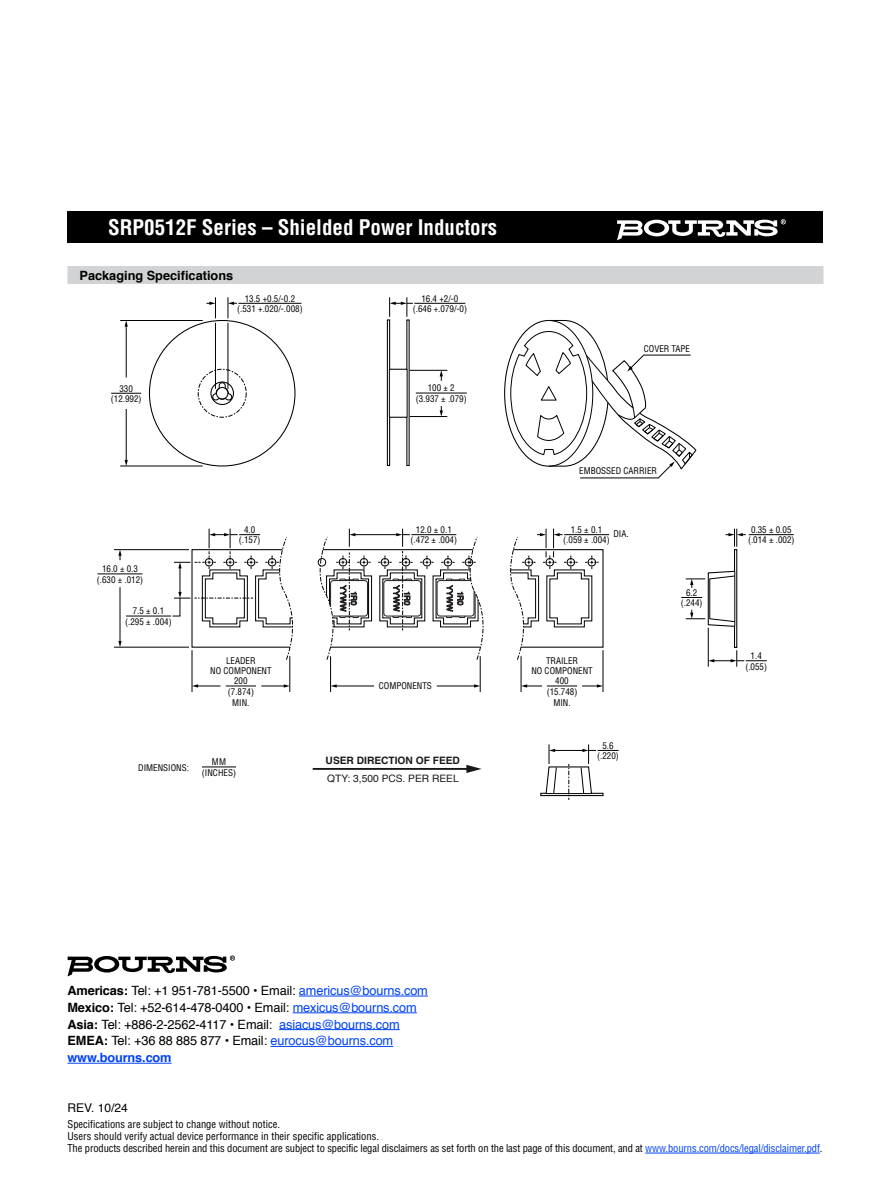
<style>
.page{position:relative;width:891px;height:1188px;background:#fff}
.page>*{position:absolute;margin:0;border:0;box-sizing:border-box;transform-origin:0 0}
.t1{font:700 condensed 21px "Helvetica";color:#fff}
.t2{font:12.75px/16.8px "Helvetica";letter-spacing:-.01em;color:#000}
.t3{font:700 12.75px "Helvetica";color:#000}
.t4{font:12px "Helvetica";color:#000}
.t5{font:condensed 10.5px/12px "Helvetica";letter-spacing:-.01em;color:#000}
.t6{font:10.2px "Helvetica";color:#191818}
.t7{font:700 10.2px "Helvetica";color:#191818}
.t8{font:condensed 9px/10.5px "Helvetica";color:#000;text-align:center}
.s1{font-weight:700}
.s2{color:#0042f4}
.s3{font-weight:700;color:#0042f4}
</style>
<div class="page">
<div style="left:68px;top:212px;width:756px;height:31px;background:#000"></div>
<svg style="left:617px;top:219px;width:169px;height:21px"></svg>
<div style="left:68px;top:266px;width:756px;height:18px;background:#d1d3d4"></div>
<div style="left:210px;top:381px;width:24px;height:24px;border:1px solid #000;border-radius:50%"></div>
<div style="left:198px;top:369px;width:48px;height:49px;border:1px dashed #000;border-radius:50%"></div>
<svg style="left:211px;top:382px;width:23px;height:19px"></svg>
<div style="left:216px;top:387px;width:12px;height:12px;border:1px solid #000;border-radius:50%"></div>
<hr style="left:331px;top:647px;width:149px;height:1px;background:#000">
<hr style="left:323px;top:549px;width:150px;height:1px;background:#000">
<svg style="left:504px;top:320px;width:193px;height:159px"></svg>
<hr style="left:410px;top:370px;width:37px;height:1px;background:#000">
<hr style="left:120px;top:320px;width:83px;height:1px;background:#000">
<hr style="left:120px;top:466px;width:83px;height:1px;background:#000">
<hr style="left:410px;top:416px;width:37px;height:1px;background:#000">
<hr style="left:114px;top:549px;width:75px;height:1px;background:#000">
<hr style="left:114px;top:647px;width:75px;height:1px;background:#000">
<hr style="left:215px;top:323px;width:1px;height:66px;background:#000">
<hr style="left:228px;top:323px;width:1px;height:66px;background:#000">
<svg style="left:228px;top:297px;width:9px;height:21px"></svg>
<svg style="left:206px;top:297px;width:10px;height:21px"></svg>
<svg style="left:440px;top:406px;width:3px;height:10px"></svg>
<svg style="left:440px;top:370px;width:3px;height:11px"></svg>
<svg style="left:118px;top:550px;width:4px;height:10px"></svg>
<hr style="left:120px;top:587px;width:1px;height:55px;background:#000">
<svg style="left:118px;top:641px;width:4px;height:6px"></svg>
<hr style="left:354px;top:534px;width:43px;height:1px;background:#000">
<hr style="left:126px;top:325px;width:1px;height:52px;background:#000">
<svg style="left:125px;top:321px;width:3px;height:6px"></svg>
<hr style="left:126px;top:409px;width:1px;height:52px;background:#000">
<svg style="left:125px;top:460px;width:3px;height:6px"></svg>
<hr style="left:416px;top:393px;width:51px;height:1px;background:#000">
<hr style="left:98px;top:574px;width:45px;height:1px;background:#000">
<hr style="left:126px;top:616px;width:45px;height:1px;background:#000">
<hr style="left:111px;top:393px;width:30px;height:1px;background:#000">
<hr style="left:238px;top:303px;width:63px;height:1px;background:#000">
<hr style="left:414px;top:303px;width:51px;height:1px;background:#000">
<hr style="left:564px;top:534px;width:45px;height:1px;background:#000">
<hr style="left:749px;top:534px;width:45px;height:1px;background:#000">
<svg style="left:540px;top:744px;width:79px;height:56px"></svg>
<svg style="left:681px;top:529px;width:86px;height:138px"></svg>
<hr style="left:313px;top:768px;width:156px;height:2px;background:#191818">
<svg style="left:466px;top:765px;width:16px;height:8px"></svg>
<svg style="left:317px;top:529px;width:55px;height:131px"></svg>
<svg style="left:378px;top:529px;width:106px;height:131px"></svg>
<svg style="left:510px;top:529px;width:94px;height:131px"></svg>
<svg style="left:386px;top:297px;width:27px;height:169px"></svg>
<svg style="left:172px;top:529px;width:122px;height:131px"></svg>
<svg style="left:193px;top:684px;width:28px;height:4px"></svg>
<svg style="left:522px;top:684px;width:20px;height:4px"></svg>
<hr style="left:336px;top:686px;width:38px;height:1px;background:#000">
<svg style="left:331px;top:684px;width:6px;height:4px"></svg>
<svg style="left:261px;top:684px;width:29px;height:4px"></svg>
<svg style="left:582px;top:684px;width:21px;height:4px"></svg>
<hr style="left:437px;top:686px;width:38px;height:1px;background:#000">
<svg style="left:474px;top:684px;width:6px;height:4px"></svg>
<hr style="left:192px;top:650px;width:1px;height:42px;background:#000">
<hr style="left:603px;top:650px;width:1px;height:42px;background:#000">
<hr style="left:290px;top:656px;width:1px;height:36px;background:#000">
<hr style="left:330px;top:656px;width:1px;height:36px;background:#000">
<hr style="left:480px;top:656px;width:1px;height:36px;background:#000">
<hr style="left:521px;top:656px;width:1px;height:36px;background:#000">
<hr style="left:226px;top:686px;width:30px;height:1px;background:#000">
<hr style="left:547px;top:686px;width:30px;height:1px;background:#000">
<hr style="left:202px;top:767px;width:34px;height:1px;background:#000">
<hr style="left:645px;top:1153px;width:175px;height:1px;background:#0042f4">
<hr style="left:299px;top:996px;width:129px;height:1px;background:#0042f4">
<hr style="left:293px;top:1013px;width:124px;height:1px;background:#0042f4">
<hr style="left:279px;top:1029px;width:121px;height:1px;background:#0042f4">
<hr style="left:271px;top:1046px;width:122px;height:1px;background:#0042f4">
<hr style="left:68px;top:1063px;width:104px;height:1px;background:#0042f4">
<svg style="left:68px;top:955px;width:167px;height:21px"></svg>
<h1 class="t1" style="left:108px;top:214px;width:391px">SRP0512F Series – Shielded Power Inductors</h1>
<h2 class="t3" style="left:80px;top:265px;width:155px">Packaging Specifications</h2>
<p class="t8" style="left:111px;top:383px;width:32px">330 (12.992)</p>
<p class="t8" style="left:97px;top:564px;width:48px">16.0 ± 0.3 (.630 ± .012)</p>
<p class="t8" style="left:125px;top:606px;width:48px">7.5 ± 0.1 (.295 ± .004)</p>
<p class="t8" style="left:237px;top:293px;width:67px">13.5 +0.5/-0.2 (.531 +.020/-.008)</p>
<p class="t8" style="left:413px;top:293px;width:56px">16.4 +2/-0 (.646 +.079/-0)</p>
<p class="t8" style="left:239px;top:524px;width:23px">4.0 (.157)</p>
<p class="t8" style="left:210px;top:655px;width:63px">LEADER<br>NO COMPONENT</p>
<p class="t8" style="left:416px;top:383px;width:53px">100 ± 2 (3.937 ± .079)</p>
<p class="t8" style="left:411px;top:524px;width:48px">12.0 ± 0.1 (.472 ± .004)</p>
<p class="t8" style="left:644px;top:344px;width:48px">COVER TAPE</p>
<p class="t8" style="left:579px;top:466px;width:79px">EMBOSSED CARRIER</p>
<p class="t8" style="left:563px;top:524px;width:48px">1.5 ± 0.1 (.059 ± .004)</p>
<p class="t8" style="left:748px;top:524px;width:48px">0.35 ± 0.05 (.014 ± .002)</p>
<p class="t8" style="left:613px;top:528px;width:17px">DIA.</p>
<p class="t8" style="left:531px;top:655px;width:63px">TRAILER<br>NO COMPONENT</p>
<p class="t8" style="left:681px;top:587px;width:23px">6.2 (.244)</p>
<p class="t8" style="left:745px;top:650px;width:23px">1.4 (.055)</p>
<p class="t8" style="left:228px;top:675px;width:28px;line-height:11.2px">200 (7.874)<br>MIN.</p>
<p class="t8" style="left:379px;top:680px;width:55px">COMPONENTS</p>
<p class="t8" style="left:547px;top:675px;width:32px;line-height:11.2px">400 (15.748)<br>MIN.</p>
<p class="t8" style="left:138px;top:762px;width:52px">DIMENSIONS:</p>
<p class="t8" style="left:202px;top:757px;width:36px">MM (INCHES)</p>
<p class="t7" style="left:326px;top:754px;width:136px">USER DIRECTION OF FEED</p>
<p class="t6" style="left:327px;top:771px;width:133px">QTY: 3,500 PCS. PER REEL</p>
<p class="t2" style="left:68px;top:983px;width:362px"><span class="s1">Americas:</span> Tel: +1 951-781-5500 • Email: <span class="s2">americus@bourns.com </span><span class="s1">Mexico:</span> Tel: +52-614-478-0400 • Email: <span class="s2">mexicus@bourns. com </span><span class="s1">Asia:</span> Tel: +886-2-2562-4117 • Email: <span class="s2">asiacus@bourns.com </span><span class="s1">EMEA:</span> Tel: +36 88 885 877 • Email: <span class="s2">eurocus@bourns.com </span><span class="s3">www.bourns.com</span></p>
<p class="t8" style="left:597px;top:740px;width:23px">5.6 (.220)</p>
<h3 class="t4" style="left:68px;top:1098px;width:62px">REV. 10/24</h3>
<p class="t5" style="left:68px;top:1118px;width:756px">Specifications are subject to change without notice.<br>Users should verify actual device performance in their specific applications.<br>The products described herein and this document are subject to specific legal disclaimers as set forth on the last page of this document, and at <span class="s2">www.bourns.com/docs/legal/disclaimer.pdf</span>.</p>
</div>
